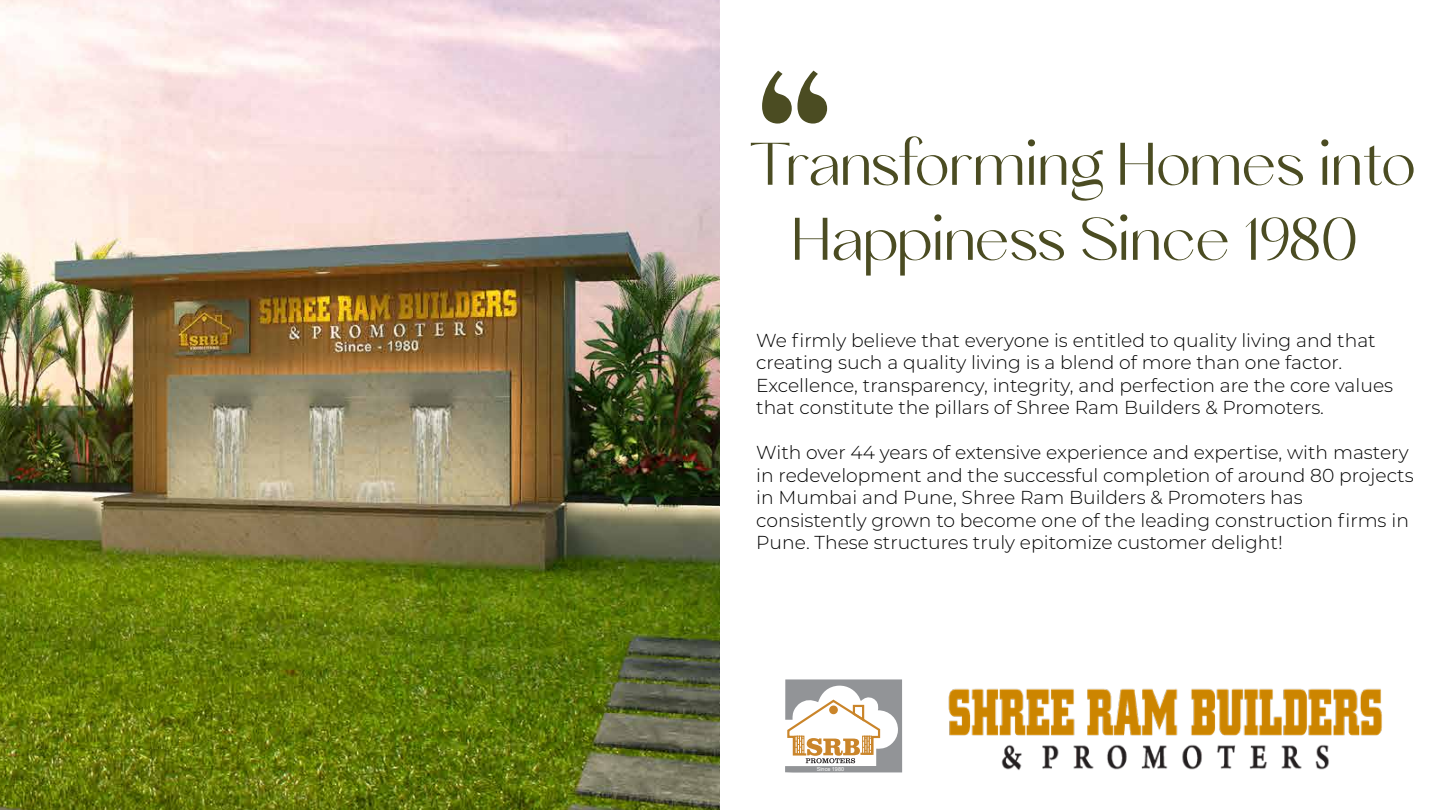
<style>
.page{position:relative;width:1440px;height:810px;background:#fff}
.page>*{position:absolute;margin:0;border:0;box-sizing:border-box;transform-origin:0 0}
.t1{font:62.5px/75px "Mhiora";letter-spacing:-.02em;color:#4b4c22;text-align:center}
.t2{font:300 18.75px/22.5px "Montserrat";color:#000}
.t3{font:5.5px "Arial";color:#fff}
</style>
<div class="page">
<img style="left:0;top:0;width:720px;height:810px">
<svg style="left:785px;top:679px;width:117px;height:94px"></svg>
<img style="left:948px;top:688px;width:434px;height:82px">
<svg style="left:762px;top:71px;width:65px;height:53px"></svg>
<h1 class="t1" style="left:748px;top:128px;width:670px">Transforming Homes into<br>Happiness Since 1980!</h1>
<p class="t2" style="left:756px;top:328px;width:638px">We firmly believe that everyone is entitled to quality living and that creating such a quality living is a blend of more than one factor.<br>Excellence, transparency, integrity, and perfection are the core values that constitute the pillars of Shree Ram Builders &amp; Promoters.</p>
<p class="t2" style="left:756px;top:441px;width:659px">With over 44 years of extensive experience and expertise, with mastery in redevelopment and the successful completion of around 80 projects in Mumbai and Pune, Shree Ram Builders &amp; Promoters has consistently grown to become one of the leading construction firms in Pune. These structures truly epitomize customer delight!</p>
<p class="t3" style="left:817px;top:766px;width:29px">Since 1980</p>
</div>
